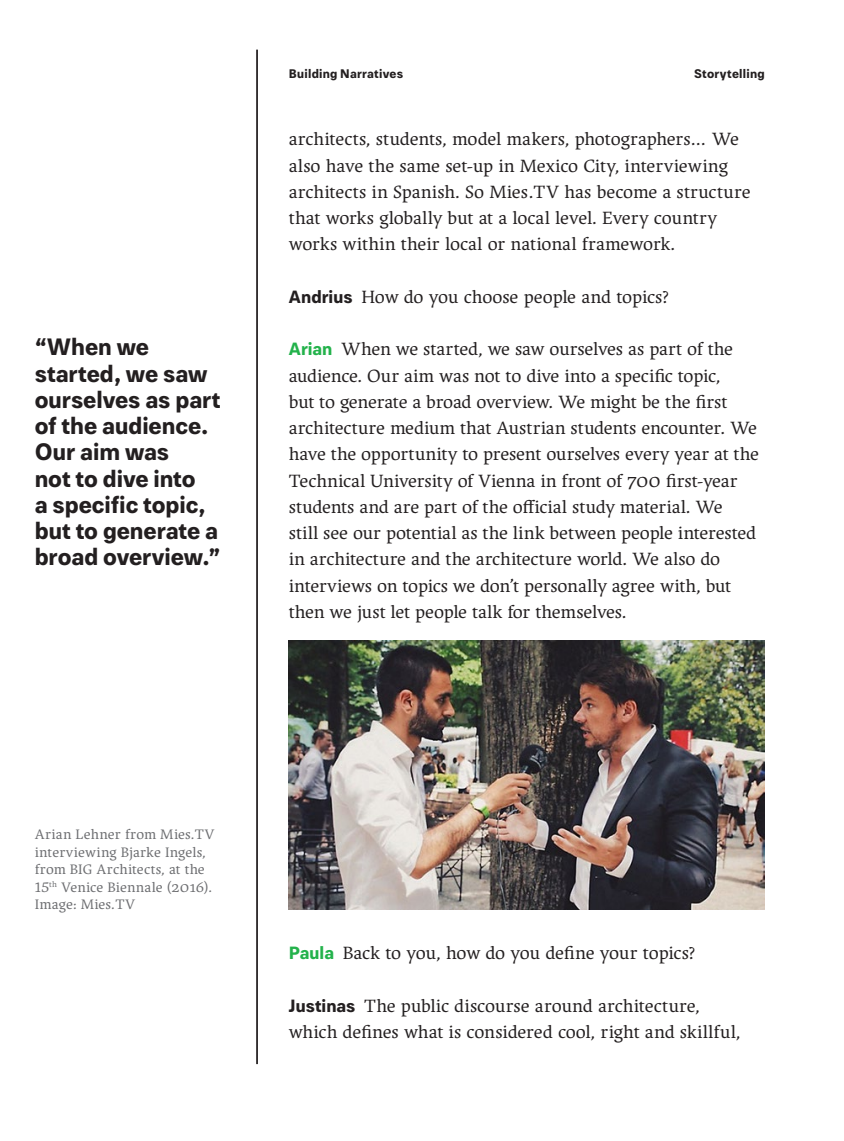
<style>
.page{position:relative;width:844px;height:1141px;background:#fff}
.page>*{position:absolute;margin:0;border:0;box-sizing:border-box;transform-origin:0 0}
.t1{font:700 23.62px/26.2px "Paul Grotesk";color:#231f20}
.t2{font:18.55px/26.2px "Ergilo";letter-spacing:-.01em;color:#231f20}
.t3{font:14.35px/17.5px "Ergilo";letter-spacing:.01em;color:#6c6d70}
.t4{font:700 12.42px "Paul Grotesk";letter-spacing:.025em;color:#231f20}
.s1{font-family:"Paul Grotesk";font-weight:700;font-size:17.68px}
.s2{font-family:"Paul Grotesk";font-weight:700;font-size:17.68px;color:#23b24b}
.s3{font-family:"Ergilo Smallcaps"}
</style>
<div class="page">
<hr style="left:256px;top:50px;width:2px;height:1014px;background:#231f20">
<img style="left:289px;top:640px;width:475px;height:270px">
<p class="t1" style="left:35px;top:334px;width:187px">“When we started, we saw ourselves as part of the audience.<br>Our aim was<br>not to dive into<br>a specific topic, but to generate a broad overview.”</p>
<p class="t4" style="left:289px;top:67px;width:116px">Building Narratives</p>
<p class="t4" style="left:694px;top:67px;width:72px">Storytelling</p>
<p class="t2" style="left:289px;top:126px;width:463px">architects, students, model makers, photographers… We also have the same set-up in Mexico City, interviewing architects in Spanish. So Mies. TV has become a structure that works globally but at a local level. Every country works within their local or national framework.</p>
<p class="t2" style="left:289px;top:283px;width:381px"><span class="s1">Andrius</span> How do you choose people and topics?</p>
<p class="t2" style="left:289px;top:336px;width:471px"><span class="s2">Arian</span> When we started, we saw ourselves as part of the audience. Our aim was not to dive into a specific topic,<br>but to generate a broad overview. We might be the first architecture medium that Austrian students encounter. We have the opportunity to present ourselves every year at the Technical University of Vienna in front of <span class="s3">700</span> first‑year students and are part of the official study material. We<br>still see our potential as the link between people interested in architecture and the architecture world. We also do interviews on topics we don’t personally agree with, but then we just let people talk for themselves.</p>
<p class="t3" style="left:35px;top:825px;width:181px">Arian Lehner from Mies.TV interviewing Bjarke Ingels, from BIG Architects, at the<br>15<sup>th</sup> Venice Biennale (<span class="s3">2016</span>).<br>Image: Mies.TV</p>
<p class="t2" style="left:289px;top:940px;width:408px"><span class="s2">Paula</span> Back to you, how do you define your topics?</p>
<p class="t2" style="left:289px;top:992px;width:453px"><span class="s1">Justinas</span> The public discourse around architecture, which defines what is considered cool, right and skillful,</p>
</div>
